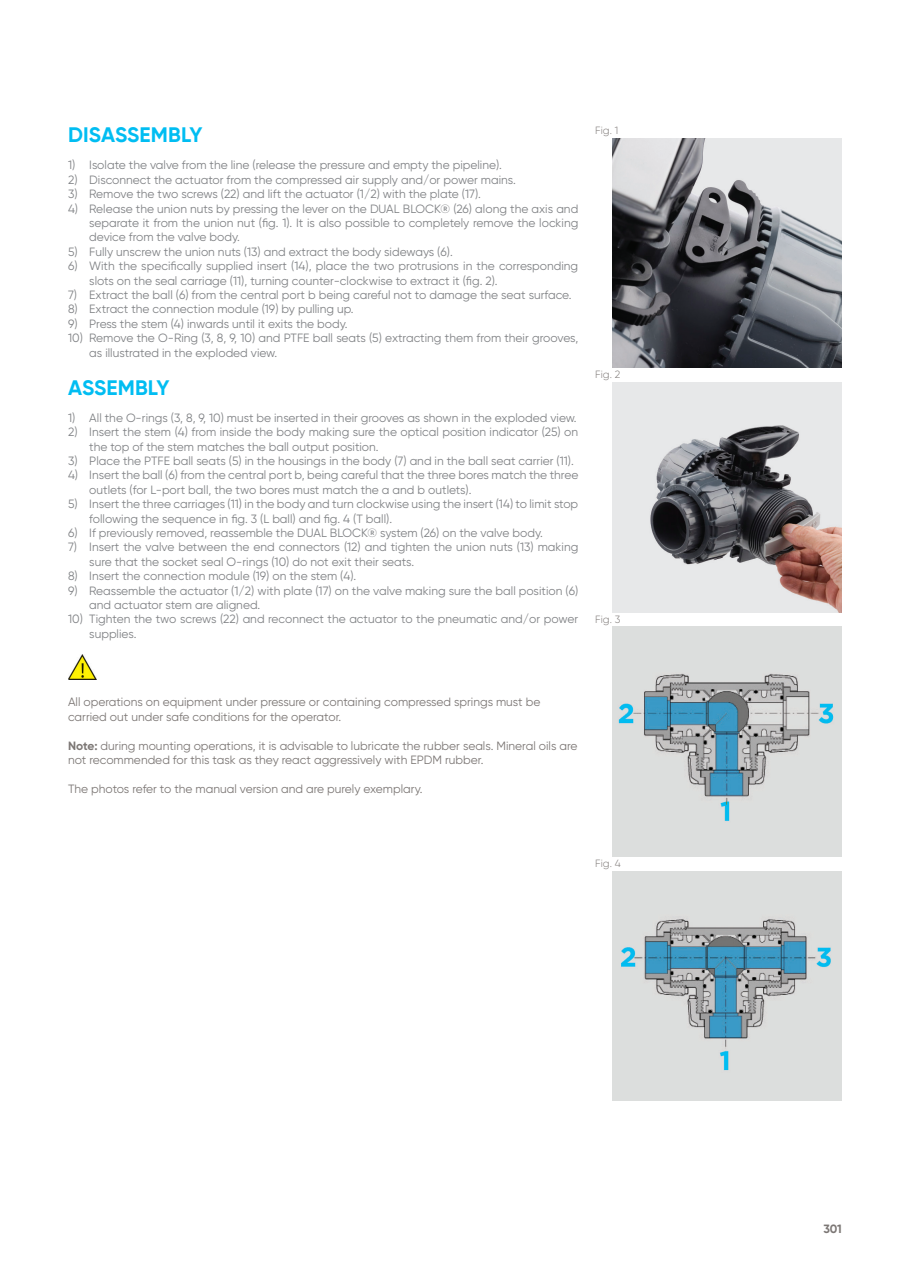
<style>
.page{position:relative;width:910px;height:1280px;background:#fff}
.page>*{position:absolute;margin:0;border:0;box-sizing:border-box;transform-origin:0 0}
.t1{font:700 21px "Gilroy";letter-spacing:.005em;color:#01bdf2}
.t2{font:12px/14.4px "Gilroy";color:#808285}
.t3{font:12px/14.4px "Gilroy";color:#7c7775}
.t4{font:700 12px "Gilroy";color:#7c7775}
.t5{font:300 10.5px "Gilroy";color:#7c7775}
.s1{font-weight:700}
</style>
<div class="page">
<img style="left:68px;top:655px;width:28px;height:24px">
<img style="left:612px;top:138px;width:230px;height:230px">
<img style="left:612px;top:382px;width:230px;height:230px">
<img style="left:612px;top:627px;width:230px;height:229px">
<img style="left:612px;top:871px;width:230px;height:230px">
<h1 class="t1" style="left:68px;top:122px;width:136px">DISASSEMBLY</h1>
<p class="t2" style="left:68px;top:158px;width:435px">1) Isolate the valve from the line (release the pressure and empty the pipeline).</p>
<p class="t2" style="left:68px;top:172px;width:449px">2) Disconnect the actuator from the compressed air supply and/or power mains.</p>
<p class="t2" style="left:68px;top:187px;width:414px">3) Remove the two screws (22) and lift the actuator (1/2) with the plate (17).</p>
<p class="t2" style="left:89px;top:201px;width:491px;text-align:justify;text-indent:-21px">4) Release the union nuts by pressing the lever on the DUAL BLOCK® (26) along the axis and separate it from the union nut (fig. 1). It is also possible to completely remove the locking device from the valve body.</p>
<p class="t2" style="left:68px;top:244px;width:386px">5) Fully unscrew the union nuts (13) and extract the body sideways (6).</p>
<p class="t2" style="left:89px;top:259px;width:490px;text-indent:-21px">6) With the specifically supplied insert (14), place the two protrusions in the corresponding slots on the seal carriage (11), turning counter-clockwise to extract it (fig. 2).</p>
<p class="t2" style="left:68px;top:287px;width:505px">7) Extract the ball (6) from the central port b being careful not to damage the seat surface.</p>
<p class="t2" style="left:68px;top:302px;width:287px">8) Extract the connection module (19) by pulling up.</p>
<p class="t2" style="left:68px;top:316px;width:281px">9) Press the stem (4) inwards until it exits the body.</p>
<p class="t2" style="left:89px;top:331px;width:491px;text-indent:-21px">10) Remove the O-Ring (3, 8, 9, 10) and PTFE ball seats (5) extracting them from their grooves, as illustrated in the exploded view.</p>
<h1 class="t1" style="left:68px;top:374px;width:103px">ASSEMBLY</h1>
<p class="t2" style="left:68px;top:410px;width:510px">1) All the O-rings (3, 8, 9, 10) must be inserted in their grooves as shown in the exploded view.</p>
<p class="t2" style="left:89px;top:425px;width:490px;text-indent:-21px">2) Insert the stem (4) from inside the body making sure the optical position indicator (25) on the top of the stem matches the ball output position.</p>
<p class="t2" style="left:68px;top:453px;width:507px">3) Place the PTFE ball seats (5) in the housings in the body (7) and in the ball seat carrier (11).</p>
<p class="t2" style="left:89px;top:468px;width:491px;text-indent:-21px">4) Insert the ball (6) from the central port b, being careful that the three bores match the three outlets (for L-port ball, the two bores must match the a and b outlets).</p>
<p class="t2" style="left:89px;top:497px;width:490px;text-indent:-21px">5) Insert the three carriages (11) in the body and turn clockwise using the insert (14) to limit stop following the sequence in fig. 3 (L ball) and fig. 4 (T ball).</p>
<p class="t2" style="left:68px;top:525px;width:476px">6) If previously removed, reassemble the DUAL BLOCK® system (26) on the valve body.</p>
<p class="t2" style="left:89px;top:540px;width:491px;text-indent:-21px">7) Insert the valve between the end connectors (12) and tighten the union nuts (13) making sure that the socket seal O-rings (10) do not exit their seats.</p>
<p class="t2" style="left:68px;top:569px;width:290px">8) Insert the connection module (19) on the stem (4).</p>
<p class="t2" style="left:89px;top:583px;width:490px;text-indent:-21px">9) Reassemble the actuator (1/2) with plate (17) on the valve making sure the ball position (6) and actuator stem are aligned.</p>
<p class="t2" style="left:89px;top:612px;width:491px;text-indent:-21px">10) Tighten the two screws (22) and reconnect the actuator to the pneumatic and/or power supplies.</p>
<p class="t5" style="left:595px;top:124px;width:24px">Fig. 1</p>
<p class="t5" style="left:595px;top:368px;width:26px">Fig. 2</p>
<p class="t5" style="left:595px;top:613px;width:27px">Fig. 3</p>
<p class="t3" style="left:68px;top:695px;width:474px">All operations on equipment under pressure or containing compressed springs must be carried out under safe conditions for the operator.</p>
<p class="t3" style="left:68px;top:738px;width:511px"><span class="s1">Note:</span> during mounting operations, it is advisable to lubricate the rubber seals. Mineral oils are not recommended for this task as they react aggressively with EPDM rubber.</p>
<p class="t3" style="left:68px;top:781px;width:356px">The photos refer to the manual version and are purely exemplary.</p>
<p class="t5" style="left:595px;top:857px;width:27px">Fig. 4</p>
<p class="t4" style="left:823px;top:1221px;width:20px">301</p>
</div>
